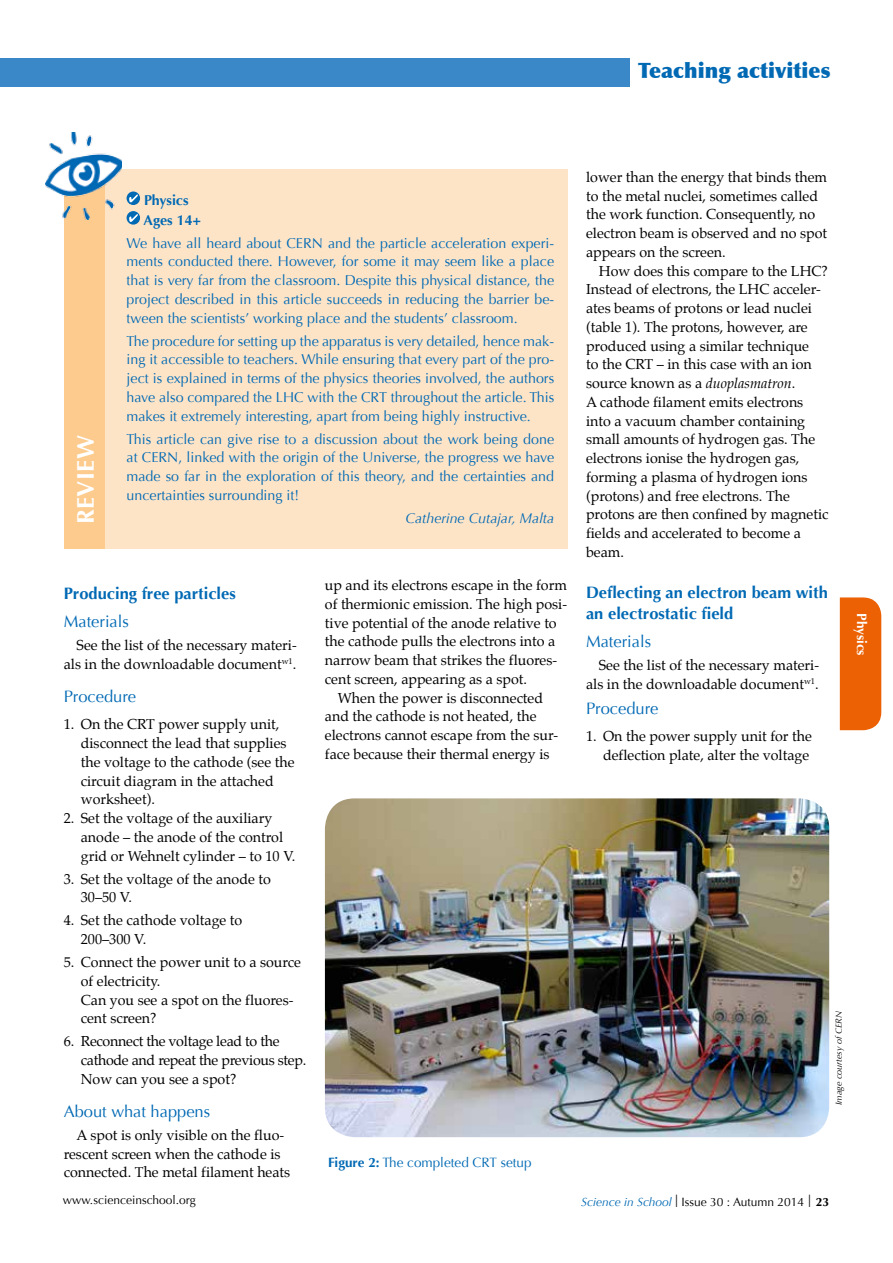
<style>
.page{position:relative;width:893px;height:1263px;background:#fff}
.page>*{position:absolute;margin:0;border:0;box-sizing:border-box;transform-origin:0 0}
.t1{font:700 24px "Optima";letter-spacing:.02em;color:#fff}
.t2{font:900 21px "Optima";color:#0069b4}
.t3{font:700 16.5px/20.2px "Optima";color:#0069b4}
.t4{font:16.5px "Optima";color:#0069b4}
.t5{font:14.25px/18.8px "Palatino";color:#000}
.t6{font:14.25px/18.8px "Optima";color:#0069b4;text-align:justify}
.t7{font:14.25px/18.8px "Palatino";letter-spacing:-.02em;color:#000}
.t8{font:italic 14.25px "Optima";color:#0069b4}
.t9{font:700 14.25px/19.6px "Optima";color:#0069b4}
.t10{font:13.5px "Optima";color:#0069b4}
.t11{font:700 13.5px "Optima";color:#fff}
.t12{font:12px "Optima";color:#000}
.t13{font:italic 9px "Optima";color:#000}
.s1{font-weight:700}
.s2{font-style:italic}
.s3{font-style:italic;color:#0069b4}
.s4{font-family:"Helvetica Neue LT Pro";font-weight:100;font-size:17.25px}
</style>
<div class="page">
<div style="left:840px;top:597px;width:41px;height:133px;background:#eb6104"></div>
<div style="left:65px;top:169px;width:503px;height:380px;background:#fee4c7"></div>
<div style="left:64px;top:169px;width:40px;height:380px;background:#fccb8d"></div>
<img style="left:46px;top:133px;width:76px;height:87px">
<svg style="left:127px;top:191px;width:13px;height:14px"></svg>
<svg style="left:129px;top:194px;width:9px;height:8px"></svg>
<svg style="left:127px;top:211px;width:13px;height:14px"></svg>
<svg style="left:129px;top:214px;width:9px;height:8px"></svg>
<div style="left:0;top:58px;width:629px;height:28px;background:#3b88c8"></div>
<img style="left:325px;top:798px;width:504px;height:339px">
<h2 class="t2" style="left:638px;top:58px;width:194px">Teaching activities</h2>
<h1 class="t1" style="left:72px;top:524px;width:91px;rotate:-90deg">REVIEW</h1>
<p class="t9" style="left:143px;top:191px;width:59px">Physics<br>Ages 14+</p>
<p class="t6" style="left:127px;top:234px;width:429px">We have all heard about CERN and the particle acceleration experi&shy;ments conducted there. However, for some it may seem like a place that is very far from the classroom. Despite this physical distance, the project described in this article succeeds in reducing the barrier be&shy;tween the scientists’ working place and the students’ classroom.</p>
<p class="t6" style="left:127px;top:332px;width:429px">The procedure for setting up the apparatus is very detailed, hence mak&shy;ing it accessible to teachers. While ensuring that every part of the pro&shy;ject is explained in terms of the physics theories involved, the authors have also compared the LHC with the CRT throughout the article. This makes it extremely interesting, apart from being highly instructive.</p>
<p class="t6" style="left:127px;top:430px;width:429px">This article can give rise to a discussion about the work being done at CERN, linked with the origin of the Universe, the progress we have made so far in the exploration of this theory, and the certainties and uncertainties surrounding it!</p>
<p class="t8" style="left:406px;top:510px;width:150px">Catherine Cutajar, Malta</p>
<p class="t3" style="left:64px;top:583px;width:174px">Producing free particles</p>
<p class="t4" style="left:64px;top:612px;width:67px">Materials</p>
<p class="t5" style="left:64px;top:636px;width:235px;text-align:right">See the list of the necessary materi&shy;als in the downloadable document<sup>w1</sup>.</p>
<p class="t4" style="left:64px;top:687px;width:74px">Procedure</p>
<p class="t5" style="left:81px;top:715px;width:215px;text-indent:-17px">1. On the CRT power supply unit, disconnect the lead that supplies the voltage to the cathode (see the circuit diagram in the attached worksheet).</p>
<p class="t5" style="left:81px;top:809px;width:216px;text-indent:-17px">2. Set the voltage of the auxiliary anode – the anode of the control grid or Wehnelt cylinder – to 10 V.</p>
<p class="t5" style="left:81px;top:869px;width:192px;text-indent:-17px">3. Set the voltage of the anode to<br>30–50 V.</p>
<p class="t5" style="left:81px;top:911px;width:163px;text-indent:-17px">4. Set the cathode voltage to<br>200–300 V.</p>
<p class="t5" style="left:81px;top:953px;width:222px;text-indent:-17px">5. Connect the power unit to a source of electricity.<br>Can you see a spot on the fluores&shy;cent screen?</p>
<p class="t7" style="left:81px;top:1032px;width:227px;text-indent:-17px">6. Reconnect the voltage lead to the cathode and repeat the previous step.<br>Now can you see a spot?</p>
<p class="t4" style="left:64px;top:1102px;width:148px">About what happens</p>
<p class="t5" style="left:64px;top:1125px;width:228px;text-indent:13px">A spot is only visible on the fluo&shy;rescent screen when the cathode is connected. The metal filament heats</p>
<p class="t5" style="left:325px;top:576px;width:243px">up and its electrons escape in the form</p>
<p class="t5" style="left:325px;top:594px;width:244px">of thermionic emission. The high posi-</p>
<p class="t5" style="left:325px;top:613px;width:233px">tive potential of the anode relative to</p>
<p class="t5" style="left:325px;top:632px;width:232px">the cathode pulls the electrons into a</p>
<p class="t5" style="left:325px;top:651px;width:234px">narrow beam that strikes the fluores-</p>
<p class="t5" style="left:325px;top:669px;width:204px">cent screen, appearing as a spot.</p>
<p class="t5" style="left:338px;top:688px;width:207px">When the power is disconnected</p>
<p class="t5" style="left:325px;top:707px;width:213px">and the cathode is not heated, the</p>
<p class="t5" style="left:325px;top:726px;width:235px">electrons cannot escape from the sur-</p>
<p class="t5" style="left:325px;top:744px;width:226px">face because their thermal energy is</p>
<p class="t10" style="left:328px;top:1155px;width:205px"><span class="s1">Figure 2:</span> The completed CRT setup</p>
<p class="t5" style="left:586px;top:168px;width:243px">lower than the energy that binds them to the metal nuclei, sometimes called the work function. Consequently, no electron beam is observed and no spot appears on the screen.</p>
<p class="t5" style="left:586px;top:261px;width:244px;text-indent:13px">How does this compare to the LHC?<br>Instead of electrons, the LHC acceler&shy;ates beams of protons or lead nuclei (table 1). The protons, however, are produced using a similar technique<br>to the CRT – in this case with an ion source known as a <span class="s2">duoplasmatron</span>.<br>A cathode filament emits electrons into a vacuum chamber containing small amounts of hydrogen gas. The electrons ionise the hydrogen gas, forming a plasma of hydrogen ions (protons) and free electrons. The protons are then confined by magnetic fields and accelerated to become a beam.</p>
<p class="t3" style="left:586px;top:583px;width:243px">Deflecting an electron beam with an electrostatic field</p>
<p class="t4" style="left:586px;top:632px;width:67px">Materials</p>
<p class="t5" style="left:586px;top:656px;width:235px;text-align:right">See the list of the necessary materi&shy;als in the downloadable document<sup>w1</sup>.</p>
<p class="t4" style="left:586px;top:698px;width:74px">Procedure</p>
<p class="t5" style="left:586px;top:727px;width:227px;text-align:right">1. On the power supply unit for the deflection plate, alter the voltage</p>
<p class="t13" style="left:833px;top:1105px;width:96px;rotate:-90deg">Image courtesy of CERN</p>
<p class="t12" style="left:63px;top:1192px;width:134px">www.scienceinschool.org</p>
<p class="t12" style="left:581px;top:1195px;width:249px"><span class="s3">Science in School</span> <span class="s4">I</span> Issue 30 : Autumn 2014 <span class="s4">I</span> <span class="s1">23</span></p>
<p class="t11" style="left:870px;top:613px;width:44px;rotate:90deg">Physics</p>
</div>
